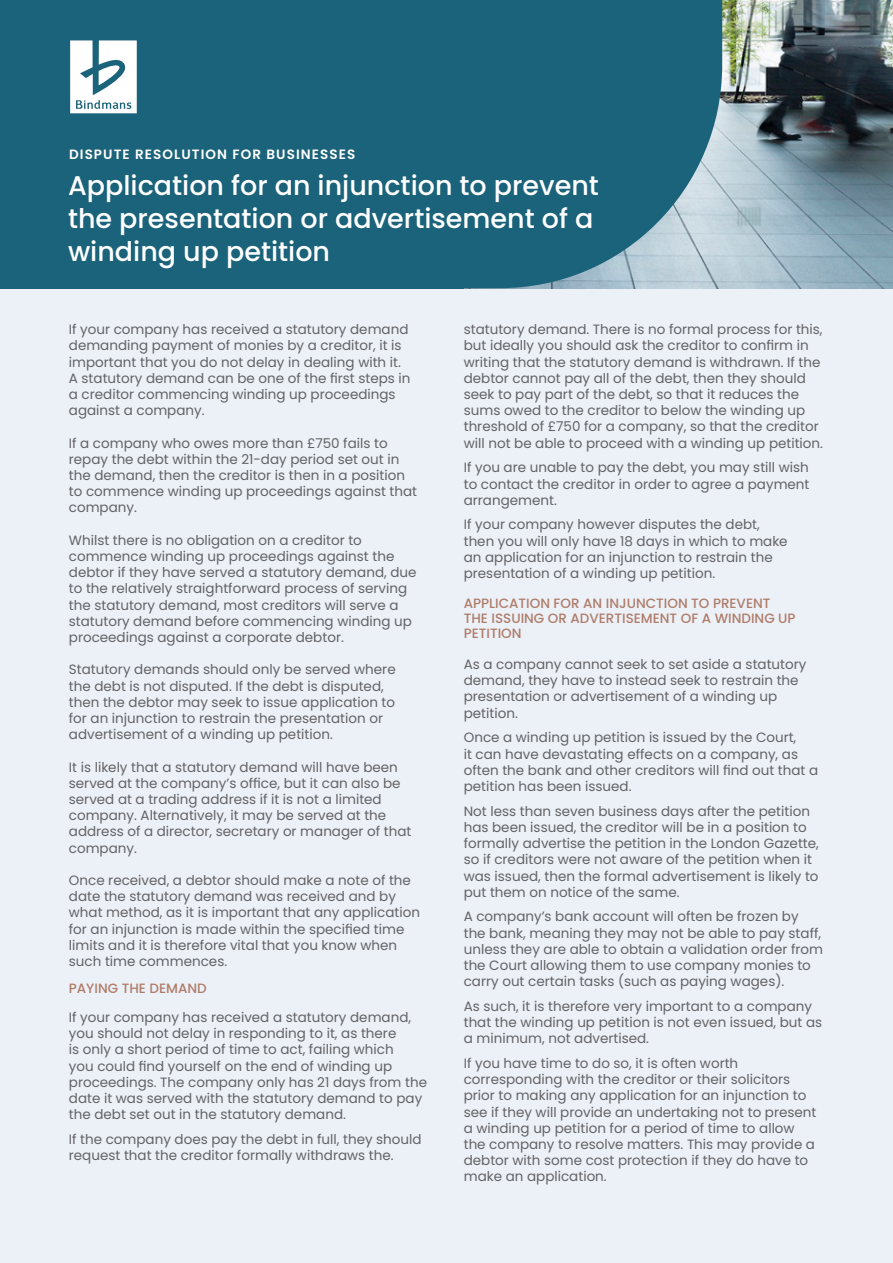
<style>
.page{position:relative;width:893px;height:1263px;background:#fff}
.page>*{position:absolute;margin:0;border:0;box-sizing:border-box;transform-origin:0 0}
.t1{font:500 33px "Poppins";color:#fff}
.t2{font:500 27px/33px "Poppins";color:#fff}
.t3{font:13.5px/16.2px "Poppins";color:#636366}
.t4{font:500 13.5px/15px "Poppins";color:#b07c6a}
.t5{font:600 13.5px "Poppins";letter-spacing:.08em;color:#fff}
</style>
<div class="page">
<div style="left:0;top:269px;width:893px;height:994px;background:#ebf1f7"></div>
<img style="left:722px;top:0;width:171px;height:288px">
<svg style="left:464px;top:0;width:258px;height:288px;background:#317186"></svg>
<div style="left:0;top:0;width:464px;height:288px;background:#1b637a"></div>
<svg style="left:70px;top:40px;width:67px;height:74px;background:#d0dfe3"></svg>
<p class="t5" style="left:69px;top:147px;width:288px">DISPUTE RESOLUTION FOR BUSINESSES</p>
<p class="t2" style="left:68px;top:169px;width:532px">Application for an injunction to prevent the presentation or advertisement of a winding up petition</p>
<p class="t5" style="left:68px;top:174px;width:107px">FOR BUSINESS</p>
<p class="t1" style="left:68px;top:193px;width:335px">Data Protection and</p>
<p class="t1" style="left:68px;top:231px;width:234px">Cybersecurity</p>
<p class="t3" style="left:69px;top:321px;width:343px">If your company has received a statutory demand demanding payment of monies by a creditor, it is important that you do not delay in dealing with it.<br>A statutory demand can be one of the first steps in a creditor commencing winding up proceedings against a company.</p>
<p class="t3" style="left:69px;top:435px;width:350px">If a company who owes more than £750 fails to repay the debt within the 21-day period set out in the demand, then the creditor is then in a position to commence winding up proceedings against that company.</p>
<p class="t3" style="left:69px;top:532px;width:349px">Whilst there is no obligation on a creditor to commence winding up proceedings against the debtor if they have served a statutory demand, due to the relatively straightforward process of serving the statutory demand, most creditors will serve a statutory demand before commencing winding up proceedings against a corporate debtor.</p>
<p class="t3" style="left:69px;top:662px;width:328px">Statutory demands should only be served where the debt is not disputed. If the debt is disputed, then the debtor may seek to issue application to for an injunction to restrain the presentation or advertisement of a winding up petition.</p>
<p class="t3" style="left:69px;top:759px;width:344px">It is likely that a statutory demand will have been served at the company’s office, but it can also be served at a trading address if it is not a limited company. Alternatively, it may be served at the address of a director, secretary or manager of that company.</p>
<p class="t3" style="left:69px;top:872px;width:353px">Once received, a debtor should make a note of the date the statutory demand was received and by what method, as it is important that any application for an injunction is made within the specified time limits and it is therefore vital that you know when such time commences.</p>
<p class="t4" style="left:69px;top:980px;width:139px">PAYING THE DEMAND</p>
<p class="t3" style="left:69px;top:1009px;width:360px">If your company has received a statutory demand, you should not delay in responding to it, as there<br>is only a short period of time to act, failing which<br>you could find yourself on the end of winding up proceedings. The company only has 21 days from the date it was served with the statutory demand to pay the debt set out in the statutory demand.</p>
<p class="t3" style="left:69px;top:1131px;width:354px">If the company does pay the debt in full, they should request that the creditor formally withdraws the.</p>
<p class="t3" style="left:464px;top:321px;width:361px">statutory demand. There is no formal process for this, but ideally you should ask the creditor to confirm in writing that the statutory demand is withdrawn. If the debtor cannot pay all of the debt, then they should seek to pay part of the debt, so that it reduces the sums owed to the creditor to below the winding up threshold of £750 for a company, so that the creditor will not be able to proceed with a winding up petition.</p>
<p class="t3" style="left:464px;top:459px;width:347px;text-align:justify">If you are unable to pay the debt, you may still wish to contact the creditor in order to agree a payment arrangement.</p>
<p class="t3" style="left:464px;top:517px;width:325px">If your company however disputes the debt, then you will only have 18 days in which to make an application for an injunction to restrain the presentation of a winding up petition.</p>
<p class="t4" style="left:464px;top:596px;width:333px">APPLICATION FOR AN INJUNCTION TO PREVENT<br>THE ISSUING OR ADVERTISEMENT OF A WINDING UP<br>PETITION</p>
<p class="t3" style="left:464px;top:656px;width:344px">As a company cannot seek to set aside a statutory demand, they have to instead seek to restrain the presentation or advertisement of a winding up petition.</p>
<p class="t3" style="left:464px;top:730px;width:356px">Once a winding up petition is issued by the Court,<br>it can have devastating effects on a company, as often the bank and other creditors will find out that a petition has been issued.</p>
<p class="t3" style="left:464px;top:803px;width:357px">Not less than seven business days after the petition has been issued, the creditor will be in a position to formally advertise the petition in the London Gazette, so if creditors were not aware of the petition when it was issued, then the formal advertisement is likely to put them on notice of the same.</p>
<p class="t3" style="left:464px;top:909px;width:361px">A company’s bank account will often be frozen by the bank, meaning they may not be able to pay staff, unless they are able to obtain a validation order from the Court allowing them to use company monies to carry out certain tasks (such as paying wages).</p>
<p class="t3" style="left:464px;top:998px;width:360px">As such, it is therefore very important to a company that the winding up petition is not even issued, but as a minimum, not advertised.</p>
<p class="t3" style="left:464px;top:1055px;width:354px">If you have time to do so, it is often worth corresponding with the creditor or their solicitors prior to making any application for an injunction to see if they will provide an undertaking not to present a winding up petition for a period of time to allow the company to resolve matters. This may provide a debtor with some cost protection if they do have to make an application.</p>
</div>
